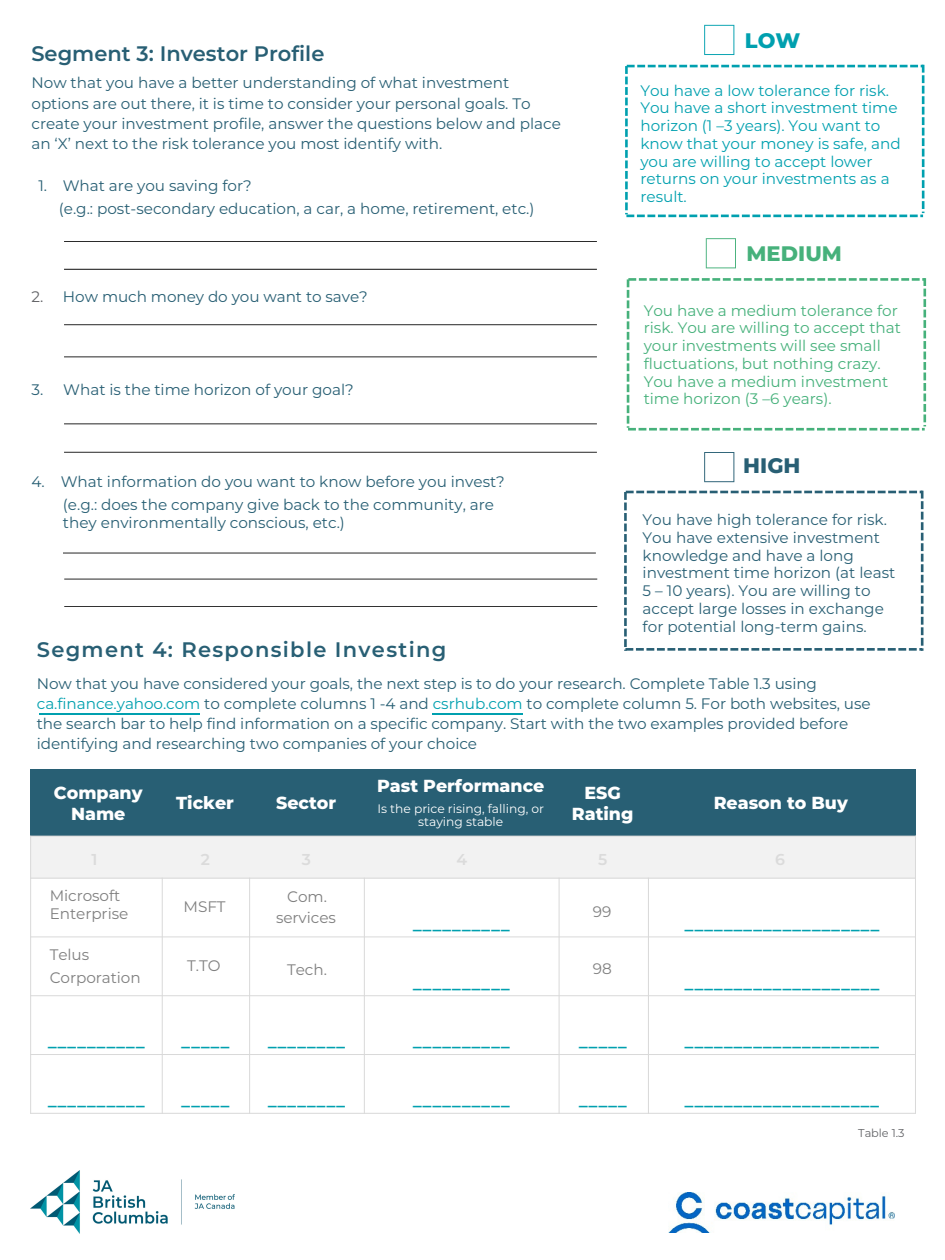
<style>
.page{position:relative;width:945px;height:1260px;background:#fff}
.page>*{position:absolute;margin:0;border:0;box-sizing:border-box;transform-origin:0 0}
.t1{font:600 21px "Montserrat";letter-spacing:.06em;color:#285f74}
.t2{font:600 21px "Montserrat";color:#285f74}
.t3{font:800 21px "Montserrat";color:#46b17b}
.t4{font:800 21px "Montserrat";color:#285f74}
.t5{font:800 21px "Montserrat";color:#00a0af}
.t6{font:19.25px "IBM Plex Sans Cond";color:#00a0af}
.t7{font:800 17.5px/21px "Montserrat";color:#fff;text-align:center}
.t8{font:600 15.75px "Montserrat";color:#dbdbdb}
.t9{font:15.22px/17.7px "Montserrat";color:#285f74}
.t10{font:15.22px/17.7px "Montserrat";color:#00a0af}
.t11{font:15.22px/17.7px "Montserrat";color:#46b17b}
.t12{font:15.22px/17.7px "Montserrat";letter-spacing:-.005em;color:#7f7f7f}
.t13{font:15.22px "Montserrat";color:#626366}
.t14{font:12.25px/13.7px "Montserrat";color:#fff;text-align:center}
.t15{font:11.38px "Montserrat";letter-spacing:-.005em;color:#626366}
.s1{color:#00a0af}
</style>
<div class="page">
<hr style="left:63px;top:553px;width:533px;height:1px;background:#000">
<hr style="left:64px;top:241px;width:533px;height:1px;background:#000">
<hr style="left:64px;top:269px;width:533px;height:1px;background:#000">
<hr style="left:64px;top:324px;width:533px;height:1px;background:#000">
<hr style="left:64px;top:357px;width:533px;height:1px;background:#000">
<hr style="left:64px;top:424px;width:533px;height:1px;background:#000">
<hr style="left:64px;top:452px;width:533px;height:1px;background:#000">
<hr style="left:64px;top:579px;width:533px;height:1px;background:#000">
<hr style="left:64px;top:606px;width:533px;height:1px;background:#000">
<div style="left:31px;top:769px;width:131px;height:67px;background:#285f74"></div>
<div style="left:162px;top:769px;width:88px;height:67px;background:#285f74"></div>
<div style="left:250px;top:769px;width:114px;height:67px;background:#285f74"></div>
<div style="left:364px;top:769px;width:195px;height:67px;background:#285f74"></div>
<div style="left:559px;top:769px;width:89px;height:67px;background:#285f74"></div>
<div style="left:648px;top:769px;width:267px;height:67px;background:#285f74"></div>
<div style="left:31px;top:836px;width:131px;height:42px;background:#f2f2f2"></div>
<div style="left:162px;top:836px;width:88px;height:42px;background:#f2f2f2"></div>
<div style="left:250px;top:836px;width:114px;height:42px;background:#f2f2f2"></div>
<div style="left:364px;top:836px;width:195px;height:42px;background:#f2f2f2"></div>
<div style="left:559px;top:836px;width:89px;height:42px;background:#f2f2f2"></div>
<div style="left:648px;top:836px;width:267px;height:42px;background:#f2f2f2"></div>
<hr style="left:162px;top:878px;width:1px;height:236px;background:#d9d9d9">
<hr style="left:249px;top:878px;width:1px;height:236px;background:#d9d9d9">
<hr style="left:364px;top:878px;width:1px;height:236px;background:#d9d9d9">
<hr style="left:559px;top:878px;width:1px;height:236px;background:#d9d9d9">
<hr style="left:648px;top:878px;width:1px;height:236px;background:#d9d9d9">
<hr style="left:30px;top:836px;width:886px;height:1px;background:#d9d9d9">
<hr style="left:30px;top:878px;width:886px;height:1px;background:#d9d9d9">
<hr style="left:30px;top:936px;width:886px;height:1px;background:#d9d9d9">
<hr style="left:30px;top:995px;width:886px;height:1px;background:#d9d9d9">
<hr style="left:30px;top:1054px;width:886px;height:1px;background:#d9d9d9">
<hr style="left:30px;top:836px;width:1px;height:278px;background:#d9d9d9">
<hr style="left:915px;top:836px;width:1px;height:278px;background:#d9d9d9">
<hr style="left:30px;top:1113px;width:886px;height:1px;background:#d9d9d9">
<hr style="left:39px;top:714px;width:162px;height:1px;background:#00a0af">
<hr style="left:432px;top:713px;width:90px;height:2px;background:#00a0af">
<img style="left:669px;top:1193px;width:225px;height:40px">
<img style="left:30px;top:1170px;width:205px;height:63px">
<svg style="left:625px;top:65px;width:299px;height:152px"></svg>
<svg style="left:704px;top:25px;width:30px;height:30px"></svg>
<svg style="left:627px;top:278px;width:299px;height:153px"></svg>
<svg style="left:706px;top:238px;width:30px;height:30px"></svg>
<svg style="left:704px;top:452px;width:30px;height:30px"></svg>
<svg style="left:624px;top:491px;width:299px;height:160px"></svg>
<h1 class="t2" style="left:31px;top:41px;width:294px">Segment 3: Investor Profile</h1>
<p class="t9" style="left:31px;top:72px;width:531px;line-height:20.3px">Now that you have a better understanding of what investment options are out there, it is time to consider your personal goals. To create your investment profile, answer the questions below and place an ‘X’ next to the risk tolerance you most identify with.</p>
<p class="t9" style="left:59px;top:174px;width:477px;line-height:22.6px;text-indent:-20px">1. What are you saving for?<br>(e.g.: post-secondary education, a car, a home, retirement, etc.)</p>
<p class="t13" style="left:31px;top:286px;width:13px">2.</p>
<p class="t9" style="left:63px;top:288px;width:306px">How much money do you want to save?</p>
<p class="t9" style="left:31px;top:380px;width:324px">3. What is the time horizon of your goal?</p>
<p class="t9" style="left:31px;top:472px;width:475px">4. What information do you want to know before you invest?</p>
<p class="t9" style="left:63px;top:495px;width:433px">(e.g.: does the company give back to the community, are they environmentally conscious, etc.)</p>
<h1 class="t1" style="left:37px;top:637px;width:411px">Segment 4: Responsible Investing</h1>
<h1 class="t5" style="left:745px;top:28px;width:57px">LOW</h1>
<p class="t10" style="left:640px;top:81px;width:262px">You have a low tolerance for risk.<br>You have a short investment time horizon (1 –3 years). You want to know that your money is safe, and you are willing to accept lower returns on your investments as a result.</p>
<h1 class="t3" style="left:747px;top:241px;width:97px">MEDIUM</h1>
<p class="t11" style="left:644px;top:301px;width:259px">You have a medium tolerance for risk. You are willing to accept that your investments will see small fluctuations, but nothing crazy.<br>You have a medium investment time horizon (3 –6 years).</p>
<h1 class="t4" style="left:743px;top:453px;width:59px">HIGH</h1>
<p class="t9" style="left:643px;top:510px;width:254px">You have high tolerance for risk.<br>You have extensive investment knowledge and have a long investment time horizon (at least<br>5 – 10 years). You are willing to accept large losses in exchange for potential long-term gains.</p>
<p class="t9" style="left:37px;top:672px;width:835px;line-height:20.3px">Now that you have considered your goals, the next step is to do your research. Complete Table 1.3 using <span class="s1">ca.finance.yahoo.com</span> to complete columns 1 -4 and <span class="s1">csrhub.com</span> to complete column 5. For both websites, use the search bar to help find information on a specific company. Start with the two examples provided before identifying and researching two companies of your choice</p>
<p class="t7" style="left:377px;top:775px;width:169px">Past Performance</p>
<p class="t14" style="left:377px;top:801px;width:168px">Is the price rising, falling, or staying stable</p>
<p class="t7" style="left:54px;top:782px;width:90px">Company<br>Name</p>
<p class="t7" style="left:176px;top:792px;width:59px">Ticker</p>
<p class="t7" style="left:276px;top:792px;width:62px">Sector</p>
<p class="t7" style="left:572px;top:782px;width:63px">ESG<br>Rating</p>
<p class="t7" style="left:714px;top:792px;width:136px">Reason to Buy</p>
<p class="t8" style="left:92px;top:849px;width:8px">1</p>
<p class="t8" style="left:201px;top:849px;width:11px">2</p>
<p class="t8" style="left:302px;top:849px;width:11px">3</p>
<p class="t8" style="left:456px;top:849px;width:12px">4</p>
<p class="t8" style="left:598px;top:849px;width:11px">5</p>
<p class="t8" style="left:775px;top:849px;width:11px">6</p>
<p class="t12" style="left:50px;top:886px;width:80px">Microsoft<br>Enterprise</p>
<p class="t12" style="left:184px;top:897px;width:44px">MSFT</p>
<p class="t12" style="left:276px;top:885px;width:61px;line-height:21.5px;text-align:center">Com. services</p>
<p class="t12" style="left:593px;top:902px;width:20px">99</p>
<p class="t6" style="left:413px;top:908px;width:99px">__________</p>
<p class="t6" style="left:684px;top:908px;width:197px">____________________</p>
<p class="t12" style="left:50px;top:943px;width:93px;line-height:22.9px">Telus<br>Corporation</p>
<p class="t12" style="left:187px;top:956px;width:35px">T.TO</p>
<p class="t12" style="left:287px;top:960px;width:41px">Tech.</p>
<p class="t12" style="left:593px;top:959px;width:20px">98</p>
<p class="t6" style="left:413px;top:967px;width:99px">__________</p>
<p class="t6" style="left:684px;top:967px;width:197px">____________________</p>
<p class="t6" style="left:47px;top:1026px;width:99px">__________</p>
<p class="t6" style="left:181px;top:1026px;width:50px">_____</p>
<p class="t6" style="left:267px;top:1026px;width:80px">________</p>
<p class="t6" style="left:413px;top:1026px;width:99px">__________</p>
<p class="t6" style="left:579px;top:1026px;width:50px">_____</p>
<p class="t6" style="left:684px;top:1026px;width:197px">____________________</p>
<p class="t6" style="left:47px;top:1084px;width:99px">__________</p>
<p class="t6" style="left:181px;top:1084px;width:50px">_____</p>
<p class="t6" style="left:267px;top:1084px;width:80px">________</p>
<p class="t6" style="left:412px;top:1084px;width:99px">__________</p>
<p class="t6" style="left:578px;top:1084px;width:50px">_____</p>
<p class="t6" style="left:684px;top:1084px;width:197px">____________________</p>
<p class="t15" style="left:858px;top:1125px;width:48px">Table 1.3</p>
</div>
